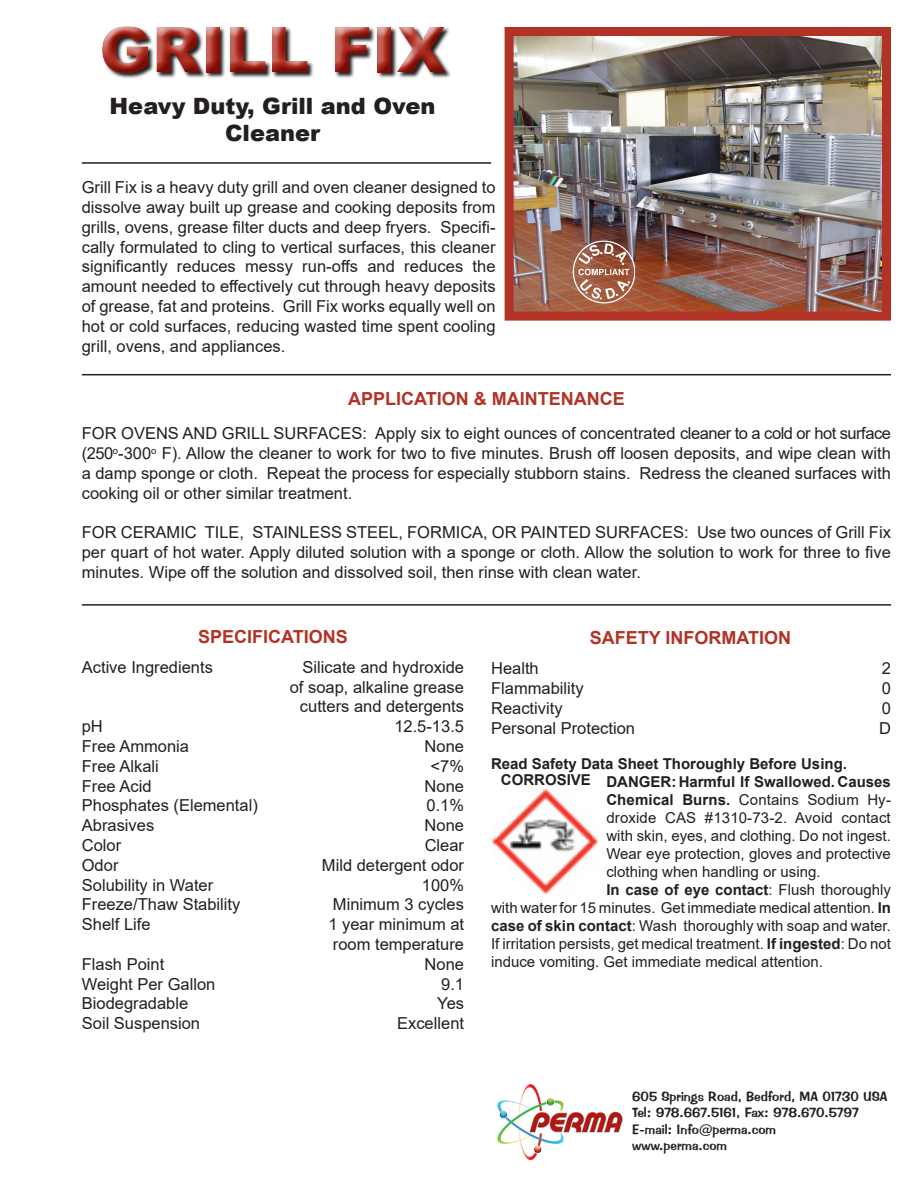
<style>
.page{position:relative;width:918px;height:1188px;background:#fff}
.page>*{position:absolute;margin:0;border:0;box-sizing:border-box;transform-origin:0 0}
.t1{font:900 63px "Arial";color:#b23326}
.t2{font:900 22.5px/27px "Arial";color:#231f20;text-align:center}
.t3{font:700 18px "Arial";color:#b23326}
.t4{font:16.5px/19.8px "Arial";color:#231f20;text-align:justify}
.t5{font:15px/18px "Arial";color:#231f20;text-align:justify}
.t6{font:700 15px "Arial";color:#231f20}
.t7{font:13.5px "Impress BT";color:#231f20}
.s1{font-weight:700}
</style>
<div class="page">
<hr style="left:82px;top:374px;width:809px;height:1px;background:#231f20">
<hr style="left:82px;top:604px;width:809px;height:2px;background:#231f20">
<hr style="left:82px;top:162px;width:409px;height:2px;background:#231f20">
<img style="left:515px;top:37px;width:366px;height:274px">
<div style="left:505px;top:27px;width:386px;height:294px;border:9px solid #b23326"></div>
<img style="left:571px;top:241px;width:64px;height:63px">
<img style="left:504px;top:27px;width:80px;height:99px">
<svg style="left:102px;top:27px;width:451px;height:66px"></svg>
<img style="left:492px;top:788px;width:106px;height:106px">
<img style="left:497px;top:1084px;width:126px;height:77px">
<h1 class="t1" style="left:99px;top:4px;width:348px">GRILL FIX</h1>
<p class="t2" style="left:110px;top:92px;width:327px">Heavy Duty, Grill and Oven<br>Cleaner</p>
<p class="t4" style="left:82px;top:177px;width:415px">Grill Fix is a heavy duty grill and oven cleaner designed to dissolve away built up grease and cooking deposits from grills, ovens, grease filter ducts and deep fryers. Specifi&shy;cally formulated to cling to vertical surfaces, this cleaner significantly reduces messy run-offs and reduces the amount needed to effectively cut through heavy deposits of grease, fat and proteins. Grill Fix works equally well on hot or cold surfaces, reducing wasted time spent cooling grill, ovens, and appliances.</p>
<p class="t3" style="left:348px;top:386px;width:278px">APPLICATION &amp; MAINTENANCE</p>
<p class="t4" style="left:82px;top:423px;width:811px">FOR OVENS AND GRILL SURFACES: Apply six to eight ounces of concentrated cleaner to a cold or hot surface (250<sup>o</sup>-300<sup>o</sup> F). Allow the cleaner to work for two to five minutes. Brush off loosen deposits, and wipe clean with a damp sponge or cloth. Repeat the process for especially stubborn stains. Redress the cleaned surfaces with cooking oil or other similar treatment.</p>
<p class="t4" style="left:82px;top:522px;width:811px">FOR CERAMIC TILE, STAINLESS STEEL, FORMICA, OR PAINTED SURFACES: Use two ounces of Grill Fix per quart of hot water. Apply diluted solution with a sponge or cloth. Allow the solution to work for three to five minutes. Wipe off the solution and dissolved soil, then rinse with clean water.</p>
<p class="t3" style="left:198px;top:624px;width:151px">SPECIFICATIONS</p>
<p class="t4" style="left:82px;top:657px;width:133px">Active Ingredients</p>
<p class="t4" style="left:303px;top:657px;width:163px">Silicate and hydroxide</p>
<p class="t4" style="left:290px;top:677px;width:176px">of soap, alkaline grease</p>
<p class="t4" style="left:300px;top:697px;width:166px">cutters and detergents</p>
<p class="t4" style="left:82px;top:716px;width:23px">pH</p>
<p class="t4" style="left:394px;top:716px;width:71px">12.5-13.5</p>
<p class="t4" style="left:82px;top:736px;width:109px">Free Ammonia</p>
<p class="t4" style="left:425px;top:736px;width:41px">None</p>
<p class="t4" style="left:82px;top:756px;width:79px">Free Alkali</p>
<p class="t4" style="left:431px;top:756px;width:35px">&lt;7%</p>
<p class="t4" style="left:82px;top:776px;width:71px">Free Acid</p>
<p class="t4" style="left:425px;top:776px;width:41px">None</p>
<p class="t4" style="left:82px;top:796px;width:178px">Phosphates (Elemental)</p>
<p class="t4" style="left:426px;top:796px;width:39px">0.1%</p>
<p class="t4" style="left:82px;top:815px;width:74px">Abrasives</p>
<p class="t4" style="left:425px;top:815px;width:41px">None</p>
<p class="t4" style="left:82px;top:835px;width:41px">Color</p>
<p class="t4" style="left:425px;top:835px;width:41px">Clear</p>
<p class="t4" style="left:82px;top:855px;width:38px">Odor</p>
<p class="t4" style="left:322px;top:855px;width:144px">Mild detergent odor</p>
<p class="t4" style="left:82px;top:875px;width:133px">Solubility in Water</p>
<p class="t4" style="left:422px;top:875px;width:44px">100%</p>
<p class="t4" style="left:82px;top:895px;width:160px">Freeze/Thaw Stability</p>
<p class="t4" style="left:333px;top:895px;width:133px">Minimum 3 cycles</p>
<p class="t4" style="left:82px;top:914px;width:70px">Shelf Life</p>
<p class="t4" style="left:328px;top:914px;width:137px">1 year minimum at</p>
<p class="t4" style="left:333px;top:934px;width:133px">room temperature</p>
<p class="t4" style="left:82px;top:954px;width:84px">Flash Point</p>
<p class="t4" style="left:425px;top:954px;width:41px">None</p>
<p class="t4" style="left:82px;top:974px;width:135px">Weight Per Gallon</p>
<p class="t4" style="left:441px;top:974px;width:24px">9.1</p>
<p class="t4" style="left:82px;top:994px;width:108px">Biodegradable</p>
<p class="t4" style="left:437px;top:994px;width:28px">Yes</p>
<p class="t4" style="left:82px;top:1013px;width:120px">Soil Suspension</p>
<p class="t4" style="left:397px;top:1013px;width:68px">Excellent</p>
<p class="t3" style="left:590px;top:625px;width:203px">SAFETY INFORMATION</p>
<p class="t4" style="left:491px;top:659px;width:49px">Health</p>
<p class="t4" style="left:882px;top:659px;width:11px">2</p>
<p class="t4" style="left:491px;top:678px;width:94px">Flammability</p>
<p class="t4" style="left:882px;top:678px;width:11px">0</p>
<p class="t4" style="left:491px;top:698px;width:73px">Reactivity</p>
<p class="t4" style="left:882px;top:698px;width:11px">0</p>
<p class="t4" style="left:491px;top:718px;width:145px">Personal Protection</p>
<p class="t4" style="left:879px;top:718px;width:13px">D</p>
<p class="t6" style="left:491px;top:753px;width:357px">Read Safety Data Sheet Thoroughly Before Using.</p>
<p class="t5" style="left:606px;top:772px;width:286px"><span class="s1">DANGER: Harmful If Swallowed. Causes Chemical Burns.</span> Contains Sodium Hy&shy;droxide CAS #1310-73-2. Avoid contact with skin, eyes, and clothing. Do not ingest.<br>Wear eye protection, gloves and protective clothing when handling or using.</p>
<p class="t5" style="left:491px;top:880px;width:401px;text-indent:115px"><span class="s1">In case of eye contact</span>: Flush thoroughly with water for 15 minutes. Get immediate medical attention. <span class="s1">In case of skin contact</span>: Wash thoroughly with soap and water.<br>If irritation persists, get medical treatment. <span class="s1">If ingested</span>: Do not induce vomiting. Get immediate medical attention.</p>
<p class="t6" style="left:501px;top:769px;width:92px">CORROSIVE</p>
<p class="t7" style="left:632px;top:1088px;width:257px">605 Springs Road, Bedford, MA 01730 USA</p>
<p class="t7" style="left:632px;top:1105px;width:228px">Tel: 978.667.5161, Fax: 978.670.5797</p>
<p class="t7" style="left:632px;top:1121px;width:145px">E-mail: Info@perma.com</p>
<p class="t7" style="left:632px;top:1137px;width:96px">www.perma.com</p>
</div>
